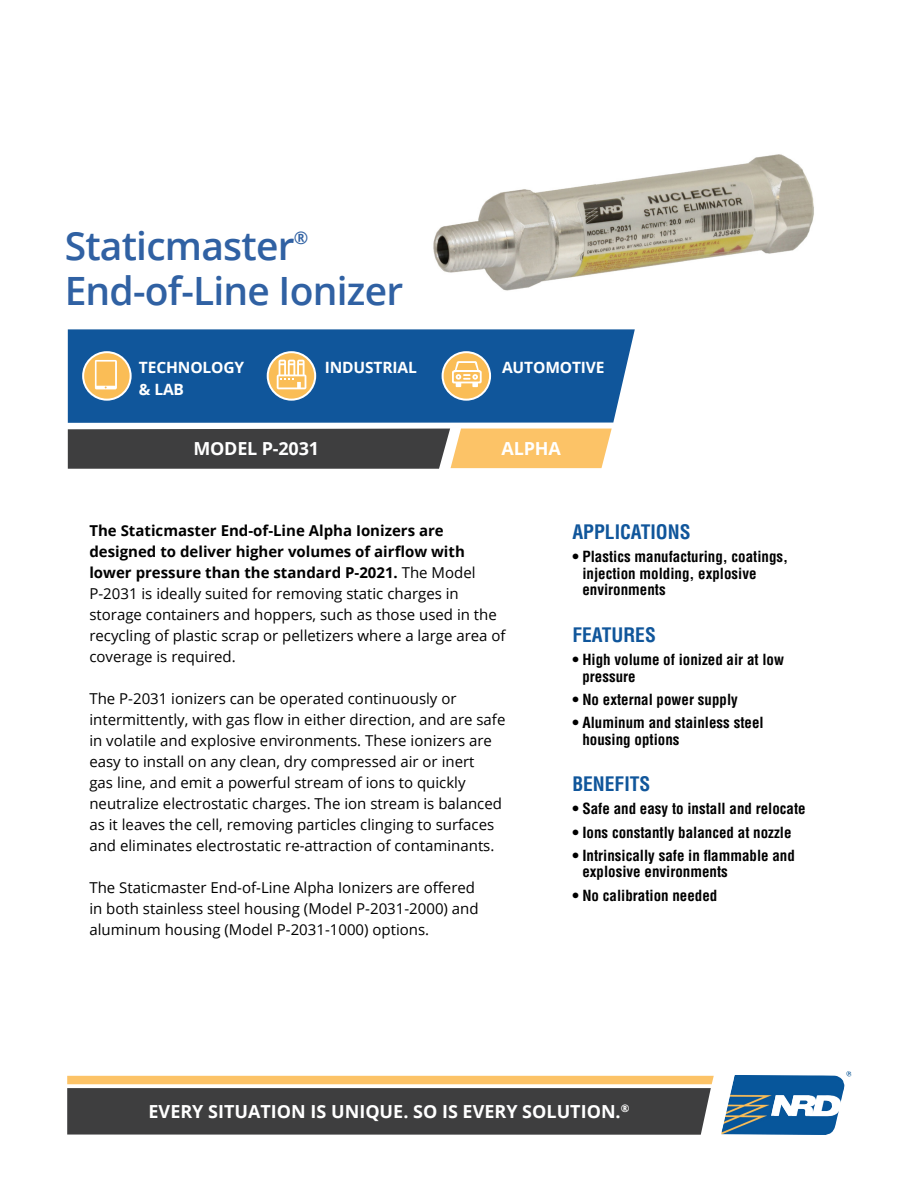
<style>
.page{position:relative;width:918px;height:1188px;background:#fff}
.page>*{position:absolute;margin:0;border:0;box-sizing:border-box;transform-origin:0 0}
.FRONT_PAGE_-_Product{font:600 39px "Open Sans";letter-spacing:-.02em;color:#3061a3}
.FRONT_PAGE_Sidebar_H{font:700 condensed 19.5px "Helvetica";color:#10569b}
.industry__model_numb{font:700 18px "Open Sans";color:#fff}
.FRONT_PAGE_-_Product-2{font:600 17.55px "Open Sans";color:#3061a3}
.industry__model_numb-2{font:700 15.6px "Open Sans";letter-spacing:-.01em;color:#fff}
.FRONT_PAGE_body_copy{font:15px/21px "Open Sans";color:#000}
.FRONT_PAGE_sidebar_b{font:700 condensed 15px/16.5px "Helvetica";color:#000}
.s1{font-weight:700}
</style>
<div class="page">
<svg style="left:67px;top:1076px;width:647px;height:59px;background:#686054"></svg>
<img style="left:721px;top:1071px;width:131px;height:64px">
<div style="left:67px;top:329px;width:568px;height:94px;background:#10569b"></div>
<svg style="left:67px;top:429px;width:545px;height:40px;background:#7a6a52"></svg>
<img style="left:433px;top:154px;width:381px;height:137px">
<svg style="left:83px;top:352px;width:48px;height:48px"></svg>
<svg style="left:95px;top:360px;width:22px;height:29px"></svg>
<div style="left:82px;top:351px;width:50px;height:50px;border:2px solid #fff;border-radius:50%"></div>
<svg style="left:268px;top:352px;width:47px;height:48px"></svg>
<svg style="left:277px;top:360px;width:29px;height:29px"></svg>
<div style="left:267px;top:351px;width:49px;height:50px;border:2px solid #fff;border-radius:50%"></div>
<svg style="left:443px;top:352px;width:47px;height:48px"></svg>
<svg style="left:452px;top:361px;width:30px;height:26px"></svg>
<hr style="left:454px;top:370px;width:26px;height:2px;background:#fff">
<div style="left:442px;top:351px;width:49px;height:50px;border:2px solid #fff;border-radius:50%"></div>
<p class="FRONT_PAGE_-_Product" style="left:65px;top:220px;width:231px">Staticmaster</p>
<p class="FRONT_PAGE_-_Product-2" style="left:294px;top:226px;width:16px">®</p>
<p class="FRONT_PAGE_-_Product" style="left:65px;top:265px;width:340px">End-of-Line Ionizer</p>
<p class="industry__model_numb-2" style="left:139px;top:356px;width:107px">TECHNOLOGY</p>
<p class="industry__model_numb-2" style="left:325px;top:357px;width:94px">INDUSTRIAL</p>
<p class="industry__model_numb-2" style="left:139px;top:378px;width:47px">&amp; LAB</p>
<p class="industry__model_numb-2" style="left:502px;top:357px;width:104px">AUTOMOTIVE</p>
<p class="industry__model_numb" style="left:193px;top:436px;width:127px">MODEL P-2031</p>
<p class="industry__model_numb" style="left:501px;top:436px;width:61px">ALPHA</p>
<p class="FRONT_PAGE_body_copy" style="left:89px;top:519px;width:418px"><span class="s1">The Staticmaster End-of-Line Alpha Ionizers are designed to deliver higher volumes of airflow with lower pressure than the standard P-2021.</span> The Model P-2031 is ideally suited for removing static charges in storage containers and hoppers, such as those used in the recycling of plastic scrap or pelletizers where a large area of coverage is required.</p>
<p class="FRONT_PAGE_body_copy" style="left:89px;top:687px;width:418px">The P-2031 ionizers can be operated continuously or intermittently, with gas flow in either direction, and are safe in volatile and explosive environments. These ionizers are easy to install on any clean, dry compressed air or inert<br>gas line, and emit a powerful stream of ions to quickly neutralize electrostatic charges. The ion stream is balanced as it leaves the cell, removing particles clinging to surfaces and eliminates electrostatic re-attraction of contaminants.</p>
<p class="FRONT_PAGE_body_copy" style="left:89px;top:876px;width:391px">The Staticmaster End-of-Line Alpha Ionizers are offered in both stainless steel housing (Model P-2031-2000) and aluminum housing (Model P-2031-1000) options.</p>
<p class="FRONT_PAGE_Sidebar_H" style="left:572px;top:520px;width:120px">APPLICATIONS</p>
<p class="FRONT_PAGE_sidebar_b" style="left:582px;top:549px;width:207px;text-indent:-10px">• Plastics manufacturing, coatings, injection molding, explosive environments</p>
<p class="FRONT_PAGE_Sidebar_H" style="left:572px;top:623px;width:85px">FEATURES</p>
<p class="FRONT_PAGE_sidebar_b" style="left:582px;top:651px;width:203px;text-indent:-10px">• High volume of ionized air at low pressure</p>
<p class="FRONT_PAGE_sidebar_b" style="left:572px;top:691px;width:167px">• No external power supply</p>
<p class="FRONT_PAGE_sidebar_b" style="left:582px;top:714px;width:183px;text-indent:-10px">• Aluminum and stainless steel housing options</p>
<p class="FRONT_PAGE_Sidebar_H" style="left:572px;top:772px;width:80px">BENEFITS</p>
<p class="FRONT_PAGE_sidebar_b" style="left:572px;top:801px;width:235px">• Safe and easy to install and relocate</p>
<p class="FRONT_PAGE_sidebar_b" style="left:572px;top:824px;width:221px">• Ions constantly balanced at nozzle</p>
<p class="FRONT_PAGE_sidebar_b" style="left:582px;top:847px;width:214px;text-indent:-10px">• Intrinsically safe in flammable and explosive environments</p>
<p class="FRONT_PAGE_sidebar_b" style="left:572px;top:887px;width:147px">• No calibration needed</p>
<p class="industry__model_numb" style="left:149px;top:1098px;width:482px">EVERY SITUATION IS UNIQUE. SO IS EVERY SOLUTION.<sup>®</sup></p>
</div>
